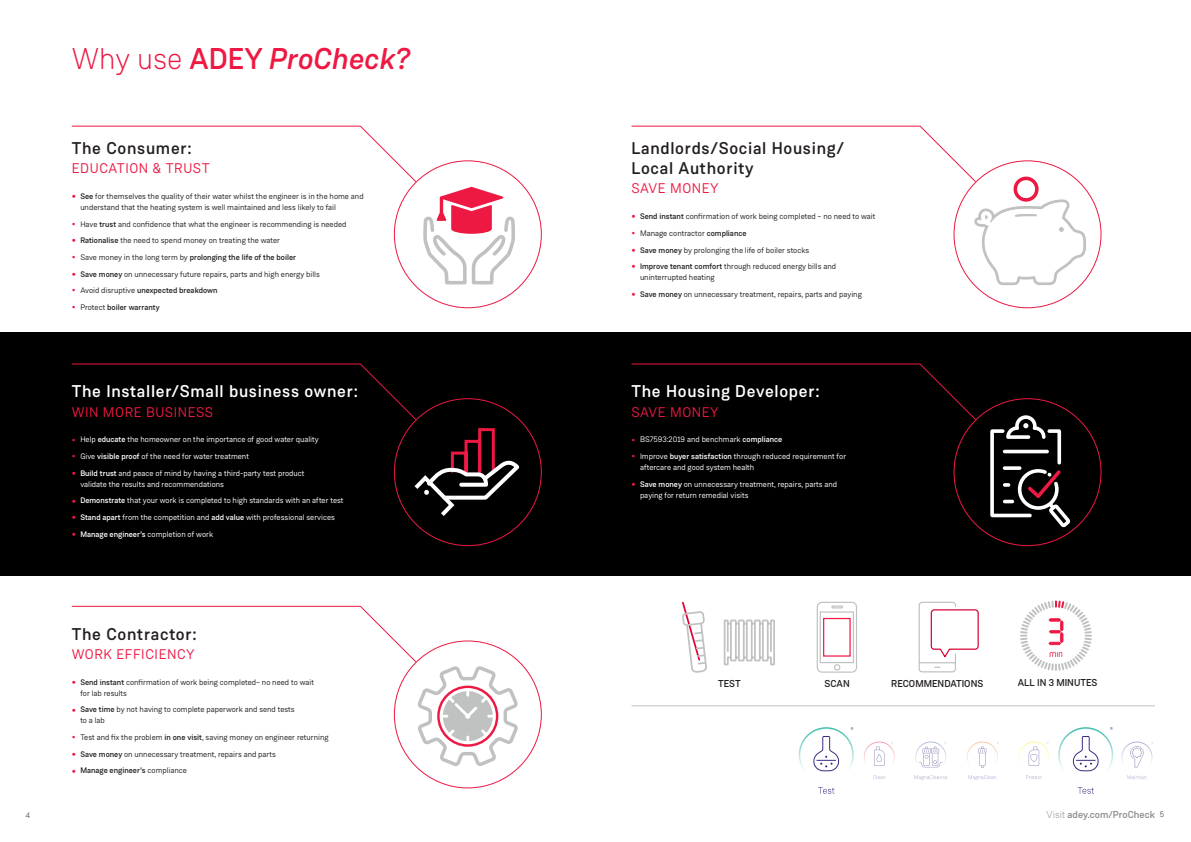
<style>
.page{position:relative;width:1191px;height:842px;background:#fff}
.page>*{position:absolute;margin:0;border:0;box-sizing:border-box;transform-origin:0 0}
.Header_2{font:italic 500 30px "Weissenhof Grotesk";color:#ed1943}
.t1{font:500 17px/20.4px "Weissenhof Grotesk";letter-spacing:.04em;color:#231f20}
.t2{font:500 17px "Weissenhof Grotesk";letter-spacing:.04em;color:#fff}
.t3{font:14px "Weissenhof Grotesk";letter-spacing:.04em;color:#ed1943}
.t4{font:500 10px "Weissenhof Grotesk";color:#231f20}
.Intro_Text{font:500 10px "Weissenhof Grotesk";color:#8b8b8d}
.t5{font:8px/11px "Weissenhof Grotesk";color:#231f20}
.t6{font:8px/11px "Weissenhof Grotesk";color:#fff}
.t7{font:500 8px "Weissenhof Grotesk";color:#231f20}
.t8{font:500 8px "Weissenhof Grotesk";color:#fff}
.t9{font:8px "Weissenhof Grotesk";color:#59595c}
.t10{font:300 4.7px "Weissenhof Grotesk";color:#2e247d}
.s1{font-weight:300;font-style:normal}
.s2{font-style:normal}
.s3{font-weight:500;font-size:16px;color:#ed1943}
.s4{font-weight:500}
.s5{font-size:16px;color:#ed1943}
.s6{font-weight:400;font-size:16px;color:#ed1943}
.s7{font-weight:400}
.s8{font-weight:300}
</style>
<div class="page">
<div style="left:0;top:332px;width:1191px;height:243px;background:#000"></div>
<hr style="left:72px;top:126px;width:288px;height:1px;background:#ed1943">
<svg style="left:359px;top:125px;width:58px;height:58px"></svg>
<hr style="left:72px;top:363px;width:288px;height:1px;background:#ed1943">
<svg style="left:359px;top:363px;width:58px;height:58px"></svg>
<hr style="left:72px;top:606px;width:288px;height:1px;background:#ed1943">
<hr style="left:631px;top:126px;width:288px;height:1px;background:#ed1943">
<hr style="left:631px;top:363px;width:288px;height:1px;background:#ed1943">
<svg style="left:918px;top:363px;width:59px;height:58px"></svg>
<svg style="left:1058px;top:727px;width:55px;height:67px"></svg>
<svg style="left:864px;top:741px;width:30px;height:38px"></svg>
<svg style="left:914px;top:741px;width:33px;height:39px"></svg>
<svg style="left:967px;top:741px;width:31px;height:39px"></svg>
<svg style="left:1018px;top:741px;width:31px;height:38px"></svg>
<svg style="left:1121px;top:741px;width:32px;height:38px"></svg>
<svg style="left:798px;top:727px;width:55px;height:67px"></svg>
<svg style="left:918px;top:125px;width:168px;height:161px"></svg>
<div style="left:1013px;top:177px;width:25px;height:25px;border:4px solid #ed1943;border-radius:50%"></div>
<svg style="left:359px;top:605px;width:159px;height:161px"></svg>
<svg style="left:423px;top:187px;width:92px;height:97px"></svg>
<svg style="left:410px;top:427px;width:110px;height:93px"></svg>
<svg style="left:990px;top:415px;width:80px;height:112px"></svg>
<svg style="left:682px;top:601px;width:25px;height:72px"></svg>
<svg style="left:723px;top:619px;width:52px;height:47px"></svg>
<svg style="left:816px;top:601px;width:41px;height:72px"></svg>
<div style="left:823px;top:618px;width:27px;height:39px;border:1px solid #ed1943"></div>
<svg style="left:918px;top:601px;width:61px;height:72px"></svg>
<svg style="left:1020px;top:600px;width:72px;height:71px"></svg>
<hr style="left:631px;top:705px;width:524px;height:1px;background:#c0c2c2">
<p class="Header_2" style="left:72px;top:40px;width:341px"><span class="s1">Why use</span> <span class="s2">ADEY</span> ProCheck?</p>
<p class="t1" style="left:72px;top:138px;width:121px">The Consumer:</p>
<p class="t3" style="left:72px;top:160px;width:139px">EDUCATION &amp; TRUST</p>
<p class="t5" style="left:80px;top:191px;width:285px;text-indent:-9px"><span class="s3">•</span> <span class="s4">See</span> for themselves the quality of their water whilst the engineer is in the home and understand that the heating system is well maintained and less likely to fail</p>
<p class="t5" style="left:72px;top:218px;width:276px"><span class="s5">•</span> Have <span class="s4">trust</span> and confidence that what the engineer is recommending is needed</p>
<p class="t5" style="left:72px;top:235px;width:210px"><span class="s3">•</span> <span class="s4">Rationalise</span> the need to spend money on treating the water</p>
<p class="t7" style="left:72px;top:252px;width:226px"><span class="s6">•</span> <span class="s7">Save money in the long term by</span> prolonging the life of the boiler</p>
<p class="t5" style="left:72px;top:268px;width:249px"><span class="s3">•</span> <span class="s4">Save money</span> on unnecessary future repairs, parts and high energy bills</p>
<p class="t7" style="left:72px;top:285px;width:147px"><span class="s6">•</span> <span class="s7">Avoid disruptive</span> unexpected breakdown</p>
<p class="t7" style="left:72px;top:302px;width:89px"><span class="s6">•</span> <span class="s7">Protect</span> boiler warranty</p>
<p class="t2" style="left:72px;top:381px;width:288px">The Installer/Small business owner:</p>
<p class="t3" style="left:72px;top:403px;width:143px">WIN MORE BUSINESS</p>
<p class="t6" style="left:72px;top:434px;width:248px"><span class="s5">•</span> Help <span class="s4">educate</span> the homeowner on the importance of good water quality</p>
<p class="t6" style="left:72px;top:451px;width:179px"><span class="s5">•</span> Give <span class="s4">visible proof</span> of the need for water treatment</p>
<p class="t6" style="left:80px;top:467px;width:226px;text-indent:-9px"><span class="s3">•</span> <span class="s4">Build trust</span> and peace of mind by having a third-party test product validate the results and recommendations</p>
<p class="t6" style="left:72px;top:495px;width:273px"><span class="s3">•</span> <span class="s4">Demonstrate</span> that your work is completed to high standards with an after test</p>
<p class="t6" style="left:72px;top:512px;width:265px"><span class="s3">•</span> <span class="s4">Stand apart</span> from the competition and <span class="s4">add value</span> with professional services</p>
<p class="t8" style="left:72px;top:529px;width:143px"><span class="s5">•</span> Manage engineer’s <span class="s7">completion of work</span></p>
<p class="t1" style="left:72px;top:624px;width:126px">The Contractor:</p>
<p class="t3" style="left:72px;top:645px;width:124px">WORK EFFICIENCY</p>
<p class="t5" style="left:80px;top:676px;width:235px;text-indent:-9px"><span class="s3">•</span> <span class="s4">Send instant</span> confirmation of work being completed– no need to wait for lab results</p>
<p class="t5" style="left:80px;top:704px;width:216px;text-indent:-9px"><span class="s3">•</span> <span class="s4">Save time</span> by not having to complete paperwork and send tests to a lab</p>
<p class="t5" style="left:72px;top:732px;width:258px"><span class="s5">•</span> Test and fix the problem <span class="s4">in one visit</span>, saving money on engineer returning</p>
<p class="t5" style="left:72px;top:748px;width:205px"><span class="s3">•</span> <span class="s4">Save money</span> on unnecessary treatment, repairs and parts</p>
<p class="t7" style="left:72px;top:766px;width:117px"><span class="s5">•</span> Manage engineer’s <span class="s7">compliance</span></p>
<p class="t1" style="left:631px;top:138px;width:214px">Landlords/Social Housing/<br>Local Authority</p>
<p class="t3" style="left:631px;top:180px;width:89px">SAVE MONEY</p>
<p class="t5" style="left:631px;top:211px;width:245px"><span class="s3">•</span> <span class="s4">Send instant</span> confirmation of work being completed – no need to wait</p>
<p class="t5" style="left:631px;top:228px;width:117px"><span class="s5">•</span> Manage contractor <span class="s4">compliance</span></p>
<p class="t5" style="left:631px;top:244px;width:179px"><span class="s3">•</span> <span class="s4">Save money</span> by prolonging the life of boiler stocks</p>
<p class="t5" style="left:640px;top:261px;width:198px;text-indent:-9px"><span class="s3">•</span> <span class="s4">Improve tenant comfort</span> through reduced energy bills and uninterrupted heating</p>
<p class="t5" style="left:631px;top:289px;width:232px"><span class="s3">•</span> <span class="s4">Save money</span> on unnecessary treatment, repairs, parts and paying</p>
<p class="t2" style="left:631px;top:381px;width:190px">The Housing Developer:</p>
<p class="t3" style="left:631px;top:403px;width:89px">SAVE MONEY</p>
<p class="t6" style="left:631px;top:434px;width:152px"><span class="s5">•</span> BS7593:2019 and benchmark <span class="s4">compliance</span></p>
<p class="t6" style="left:640px;top:451px;width:208px;text-indent:-9px"><span class="s5">•</span> Improve <span class="s4">buyer satisfaction</span> through reduced requirement for aftercare and good system health</p>
<p class="t6" style="left:640px;top:478px;width:199px;text-indent:-9px"><span class="s3">•</span> <span class="s4">Save money</span> on unnecessary treatment, repairs, parts and paying for return remedial visits</p>
<p class="t4" style="left:718px;top:677px;width:24px">TEST</p>
<p class="t4" style="left:824px;top:677px;width:27px">SCAN</p>
<p class="t4" style="left:891px;top:677px;width:93px">RECOMMENDATIONS</p>
<p class="t4" style="left:1017px;top:676px;width:81px">ALL IN 3 MINUTES</p>
<p class="t10" style="left:850px;top:727px;width:4px">®</p>
<p class="t10" style="left:1110px;top:727px;width:4px">®</p>
<p class="Intro_Text" style="left:1046px;top:808px;width:110px"><span class="s8">Visit</span> adey.com/ProCheck</p>
<p class="t9" style="left:26px;top:810px;width:6px">4</p>
<p class="t9" style="left:1160px;top:810px;width:6px">5</p>
</div>
